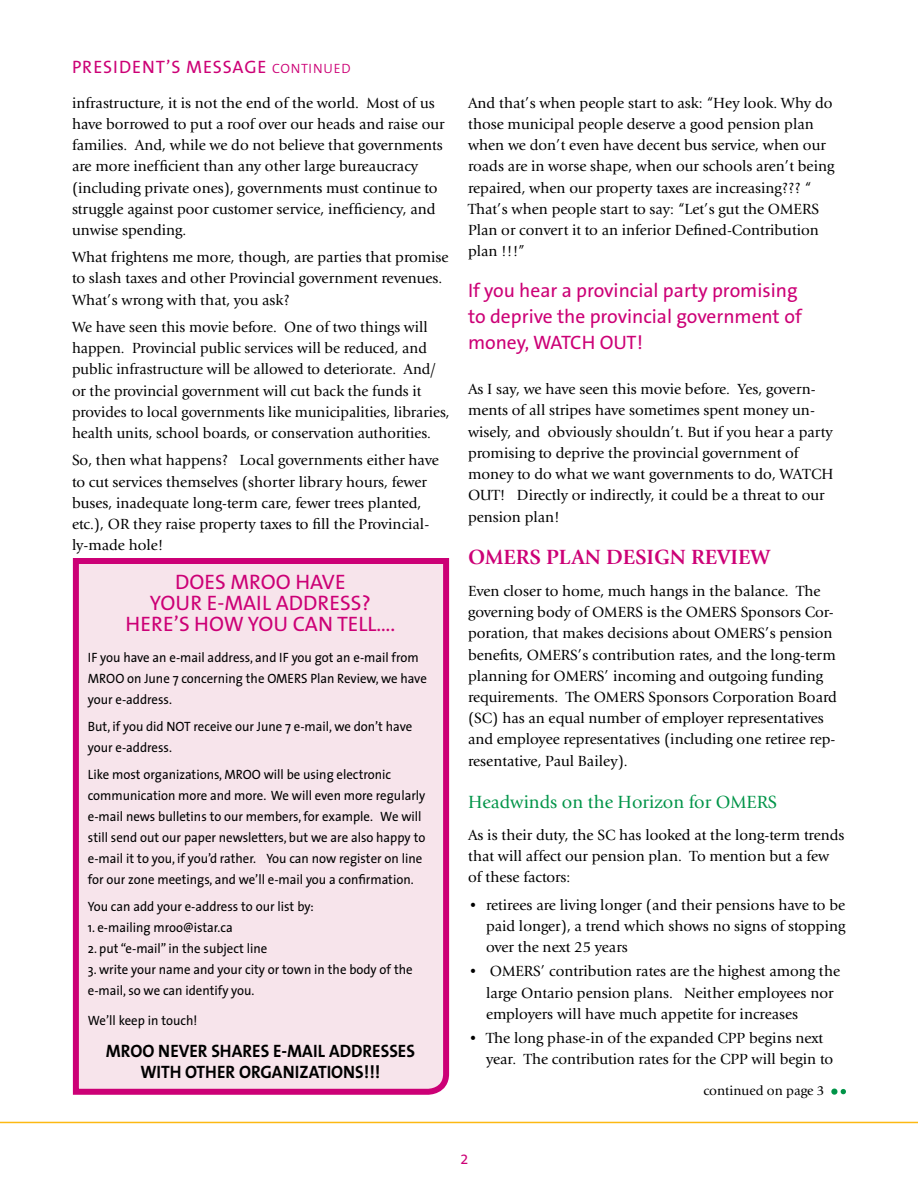
<style>
.page{position:relative;width:918px;height:1188px;background:#fff}
.page>*{position:absolute;margin:0;border:0;box-sizing:border-box;transform-origin:0 0}
.t1{font:700 21.3px "Giovanni EF";color:#cc0076}
.t2{font:21px/21px "The Sans B5 Plain";color:#cc0076;text-align:center}
.t3{font:19.5px/26.2px "The Sans B5 Plain";color:#cc0076}
.t4{font:18.15px "Giovanni EF";color:#009448}
.t5{font:700 18px/21px "The Sans B7";color:#000;text-align:center;scale:.95 1}
.t6{font:18px "The Sans B5 Plain";letter-spacing:.05em;color:#cc0076}
.t7{font:15.15px/21.3px "Giovanni EF";color:#000}
.t8{font:14.4px "The Sans B5 Plain";color:#cc0076}
.t9{font:13.5px/21px "The Sans";color:#000;scale:.95 1}
.t10{font:13.5px "Giovanni EF";color:#000}
.s1{font-family:"The Sans B4";font-weight:300;font-size:13.5px}
</style>
<div class="page">
<hr style="left:0;top:1122px;width:918px;height:1px;background:#fdb913">
<div style="left:72px;top:558px;width:378px;height:537px;background:#f7e4eb"></div>
<svg style="left:831px;top:1088px;width:15px;height:7px"></svg>
<p class="t6" style="left:72px;top:57px;width:280px">PRESIDENT’S MESSAGE <span class="s1">CONTINUED</span></p>
<p class="t7" style="left:72px;top:92px;width:374px">infrastructure, it is not the end of the world. Most of us have borrowed to put a roof over our heads and raise our families. And, while we do not believe that governments are more inefficient than any other large bureaucracy (including private ones), governments must continue to struggle against poor customer service, inefficiency, and unwise spending.</p>
<p class="t7" style="left:72px;top:247px;width:378px">What frightens me more, though, are parties that promise to slash taxes and other Provincial government revenues.<br>What’s wrong with that, you ask?</p>
<p class="t7" style="left:72px;top:316px;width:379px">We have seen this movie before. One of two things will happen. Provincial public services will be reduced, and public infrastructure will be allowed to deteriorate. And/ or the provincial government will cut back the funds it provides to local governments like municipalities, libraries, health units, school boards, or conservation authorities.</p>
<p class="t7" style="left:72px;top:450px;width:368px">So, then what happens? Local governments either have to cut services themselves (shorter library hours, fewer buses, inadequate long-term care, fewer trees planted, etc.), OR they raise property taxes to fill the Provincial&shy;ly-made hole!</p>
<h2 class="t2" style="left:125px;top:572px;width:271px">DOES MROO HAVE<br>YOUR E-MAIL ADDRESS?<br>HERE’S HOW YOU CAN TELL….</h2>
<p class="t9" style="left:88px;top:647px;width:358px">IF you have an e-mail address, and IF you got an e-mail from<br>MROO on June 7 concerning the OMERS Plan Review, we have your e-address.</p>
<p class="t9" style="left:88px;top:716px;width:343px">But, if you did NOT receive our June 7 e-mail, we don’t have your e-address.</p>
<p class="t9" style="left:88px;top:764px;width:357px">Like most organizations, MROO will be using electronic communication more and more. We will even more regularly e-mail news bulletins to our members, for example. We will still send out our paper newsletters, but we are also happy to e-mail it to you, if you’d rather. You can now register on line for our zone meetings, and we’ll e-mail you a confirmation.</p>
<p class="t9" style="left:88px;top:896px;width:239px">You can add your e-address to our list by:</p>
<p class="t9" style="left:88px;top:917px;width:154px">1. e-mailing mroo@istar.ca</p>
<p class="t9" style="left:88px;top:938px;width:191px">2. put “e-mail” in the subject line</p>
<p class="t9" style="left:88px;top:959px;width:343px">3. write your name and your city or town in the body of the e-mail, so we can identify you.</p>
<p class="t9" style="left:88px;top:1010px;width:117px">We’ll keep in touch!</p>
<p class="t5" style="left:106px;top:1041px;width:327px">MROO NEVER SHARES E-MAIL ADDRESSES<br>WITH OTHER ORGANIZATIONS!!!</p>
<p class="t7" style="left:468px;top:92px;width:368px">And that’s when people start to ask: “Hey look. Why do those municipal people deserve a good pension plan when we don’t even have decent bus service, when our roads are in worse shape, when our schools aren’t being repaired, when our property taxes are increasing??? “ That’s when people start to say: “Let’s gut the OMERS Plan or convert it to an inferior Defined-Contribution plan !!!”</p>
<p class="t3" style="left:468px;top:277px;width:335px">If you hear a provincial party promising to deprive the provincial government of money, WATCH OUT!</p>
<p class="t7" style="left:468px;top:379px;width:367px">As I say, we have seen this movie before. Yes, govern&shy;ments of all stripes have sometimes spent money un&shy;wisely, and obviously shouldn’t. But if you hear a party promising to deprive the provincial government of money to do what we want governments to do, WATCH OUT! Directly or indirectly, it could be a threat to our pension plan!</p>
<h1 class="t1" style="left:468px;top:545px;width:304px">OMERS PLAN DESIGN REVIEW</h1>
<p class="t7" style="left:468px;top:580px;width:370px">Even closer to home, much hangs in the balance. The governing body of OMERS is the OMERS Sponsors Cor&shy;poration, that makes decisions about OMERS’s pension benefits, OMERS’s contribution rates, and the long-term planning for OMERS’ incoming and outgoing funding requirements. The OMERS Sponsors Corporation Board (SC) has an equal number of employer representatives and employee representatives (including one retiree rep&shy;resentative, Paul Bailey).</p>
<p class="t4" style="left:468px;top:792px;width:311px">Headwinds on the Horizon for OMERS</p>
<p class="t7" style="left:468px;top:824px;width:378px">As is their duty, the SC has looked at the long-term trends that will affect our pension plan. To mention but a few of these factors:</p>
<p class="t7" style="left:486px;top:894px;width:361px;text-align:justify;text-indent:-18px">• retirees are living longer (and their pensions have to be paid longer), a trend which shows no signs of stopping over the next 25 years</p>
<p class="t7" style="left:486px;top:961px;width:356px;text-indent:-18px">• OMERS’ contribution rates are the highest among the large Ontario pension plans. Neither employees nor employers will have much appetite for increases</p>
<p class="t7" style="left:486px;top:1027px;width:349px;text-indent:-18px">• The long phase-in of the expanded CPP begins next year. The contribution rates for the CPP will begin to</p>
<p class="t10" style="left:703px;top:1082px;width:123px">continued on page 3</p>
<p class="t8" style="left:460px;top:1151px;width:9px">2</p>
</div>
